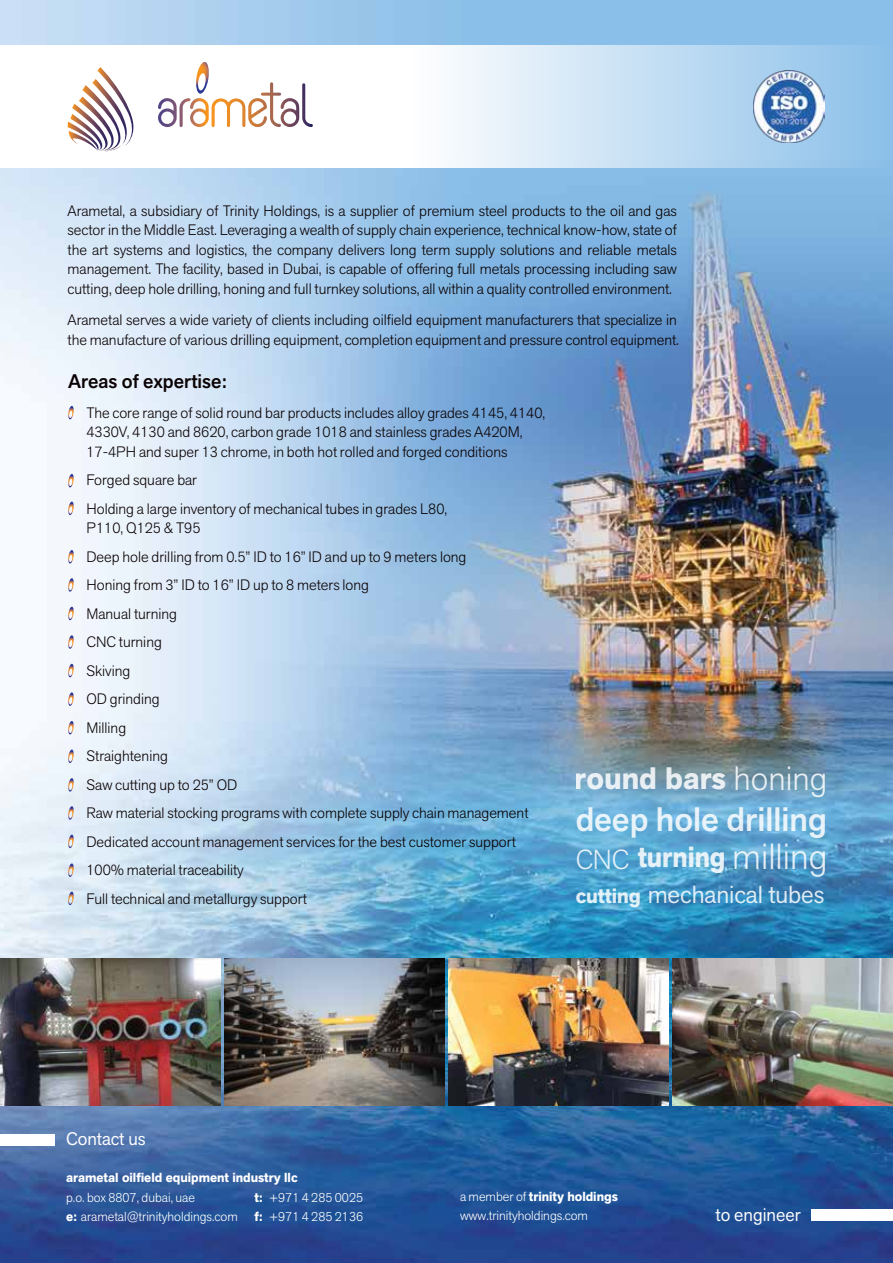
<style>
.page{position:relative;width:893px;height:1263px;background:#fff}
.page>*{position:absolute;margin:0;border:0;box-sizing:border-box;transform-origin:0 0}
.t1{font:300 36px "Akzid Grtsk Next";color:#fff}
.t2{font:500 33.6px "Akzid Grtsk Next";color:#fff}
.t3{font:700 30.75px "Akzid Grtsk Next";color:#fff}
.t4{font:700 28.8px "Akzid Grtsk Next";color:#fff;scale:.93 1}
.t5{font:24.45px "Akzid Grtsk Next";color:#fff}
.t6{font:500 19.5px "Akzid Grtsk Next";color:#0a0203}
.t7{font:18px "Akzid Grtsk Next";color:#fff}
.t8{font:300 15px/28.5px "Akzid Grtsk Next";color:#0a0203}
.t9{font:300 13.05px/19.5px "Akzid Grtsk Next";color:#fff}
.t10{font:700 13.05px "Akzid Grtsk Next";color:#fff}
.s1{font-weight:300;font-size:33.45px}
.s2{font-weight:300;font-size:27.3px}
.s3{font-weight:700;font-size:20.55px}
.s4{font-weight:700}
</style>
<div class="page">
<img style="left:0;top:0;width:893px;height:1263px">
<svg style="left:0;top:45px;width:893px;height:123px"></svg>
<svg style="left:158px;top:62px;width:156px;height:65px"></svg>
<svg style="left:66px;top:67px;width:72px;height:85px"></svg>
<svg style="left:68px;top:406px;width:6px;height:14px"></svg>
<svg style="left:68px;top:502px;width:6px;height:13px"></svg>
<svg style="left:68px;top:474px;width:6px;height:14px"></svg>
<svg style="left:68px;top:550px;width:6px;height:14px"></svg>
<svg style="left:68px;top:578px;width:6px;height:14px"></svg>
<svg style="left:68px;top:607px;width:6px;height:13px"></svg>
<svg style="left:68px;top:664px;width:6px;height:13px"></svg>
<svg style="left:68px;top:635px;width:6px;height:14px"></svg>
<svg style="left:68px;top:692px;width:6px;height:14px"></svg>
<svg style="left:68px;top:721px;width:6px;height:14px"></svg>
<svg style="left:68px;top:749px;width:6px;height:14px"></svg>
<svg style="left:68px;top:778px;width:6px;height:14px"></svg>
<svg style="left:68px;top:835px;width:6px;height:13px"></svg>
<svg style="left:68px;top:806px;width:6px;height:14px"></svg>
<svg style="left:68px;top:863px;width:6px;height:14px"></svg>
<svg style="left:68px;top:891px;width:6px;height:14px"></svg>
<div style="left:811px;top:1209px;width:82px;height:12px;background:#fff"></div>
<div style="left:0;top:1134px;width:55px;height:11px;background:#fff"></div>
<img style="left:224px;top:958px;width:221px;height:148px">
<img style="left:672px;top:958px;width:221px;height:148px">
<img style="left:0;top:958px;width:221px;height:148px">
<img style="left:448px;top:958px;width:221px;height:148px">
<img style="left:753px;top:71px;width:72px;height:71px">
<p class="t8" style="left:68px;top:200px;width:611px;line-height:19.5px;text-align:justify">Arametal, a subsidiary of Trinity Holdings, is a supplier of premium steel products to the oil and gas sector in the Middle East. Leveraging a wealth of supply chain experience, technical know-how, state of the art systems and logistics, the company delivers long term supply solutions and reliable metals management. The facility, based in Dubai, is capable of offering full metals processing including saw cutting, deep hole drilling, honing and full turnkey solutions, all within a quality controlled environment.</p>
<p class="t8" style="left:68px;top:310px;width:613px;line-height:19.5px">Arametal serves a wide variety of clients including oilfield equipment manufacturers that specialize in the manufacture of various drilling equipment, completion equipment and pressure control equipment.</p>
<h3 class="t6" style="left:68px;top:369px;width:160px">Areas of expertise:</h3>
<p class="t8" style="left:86px;top:402px;width:460px;line-height:19.5px">The core range of solid round bar products includes alloy grades 4145, 4140,<br>4330V, 4130 and 8620, carbon grade 1018 and stainless grades A420M,<br>17-4PH and super 13 chrome, in both hot rolled and forged conditions</p>
<p class="t8" style="left:86px;top:465px;width:362px">Forged square bar<br>Holding a large inventory of mechanical tubes in grades L80,</p>
<p class="t8" style="left:86px;top:513px;width:443px">P110, Q125 &amp; T95<br>Deep hole drilling from 0.5” ID to 16” ID and up to 9 meters long<br>Honing from 3” ID to 16” ID up to 8 meters long<br>Manual turning<br>CNC turning<br>Skiving<br>OD grinding<br>Milling<br>Straightening<br>Saw cutting up to 25” OD<br>Raw material stocking programs with complete supply chain management<br>Dedicated account management services for the best customer support<br>100% material traceability<br>Full technical and metallurgy support</p>
<h3 class="t3" style="left:575px;top:758px;width:254px">round bars <span class="s1">honing</span></h3>
<h2 class="t2" style="left:575px;top:798px;width:253px">deep hole drilling</h2>
<h1 class="t1" style="left:732px;top:833px;width:97px">milling</h1>
<h3 class="t4" style="left:575px;top:838px;width:163px"><span class="s2">CNC</span> turning</h3>
<h3 class="t5" style="left:575px;top:879px;width:250px"><span class="s3">cutting</span> mechanical tubes</h3>
<p class="t7" style="left:66px;top:1127px;width:81px">Contact us</p>
<p class="t10" style="left:66px;top:1169px;width:233px">arametal oilfield equipment industry llc</p>
<p class="t9" style="left:66px;top:1187px;width:173px">p.o. box 8807, dubai, uae<br><span class="s4">e:</span> arametal@trinityholdings.com</p>
<p class="t9" style="left:254px;top:1187px;width:110px"><span class="s4">t:</span> +971 4 285 0025 <span class="s4">f:</span> +971 4 285 2136</p>
<p class="t9" style="left:460px;top:1186px;width:159px">a member of <span class="s4">trinity holdings </span>www.trinityholdings.com</p>
<p class="t7" style="left:715px;top:1203px;width:87px">to engineer</p>
</div>
